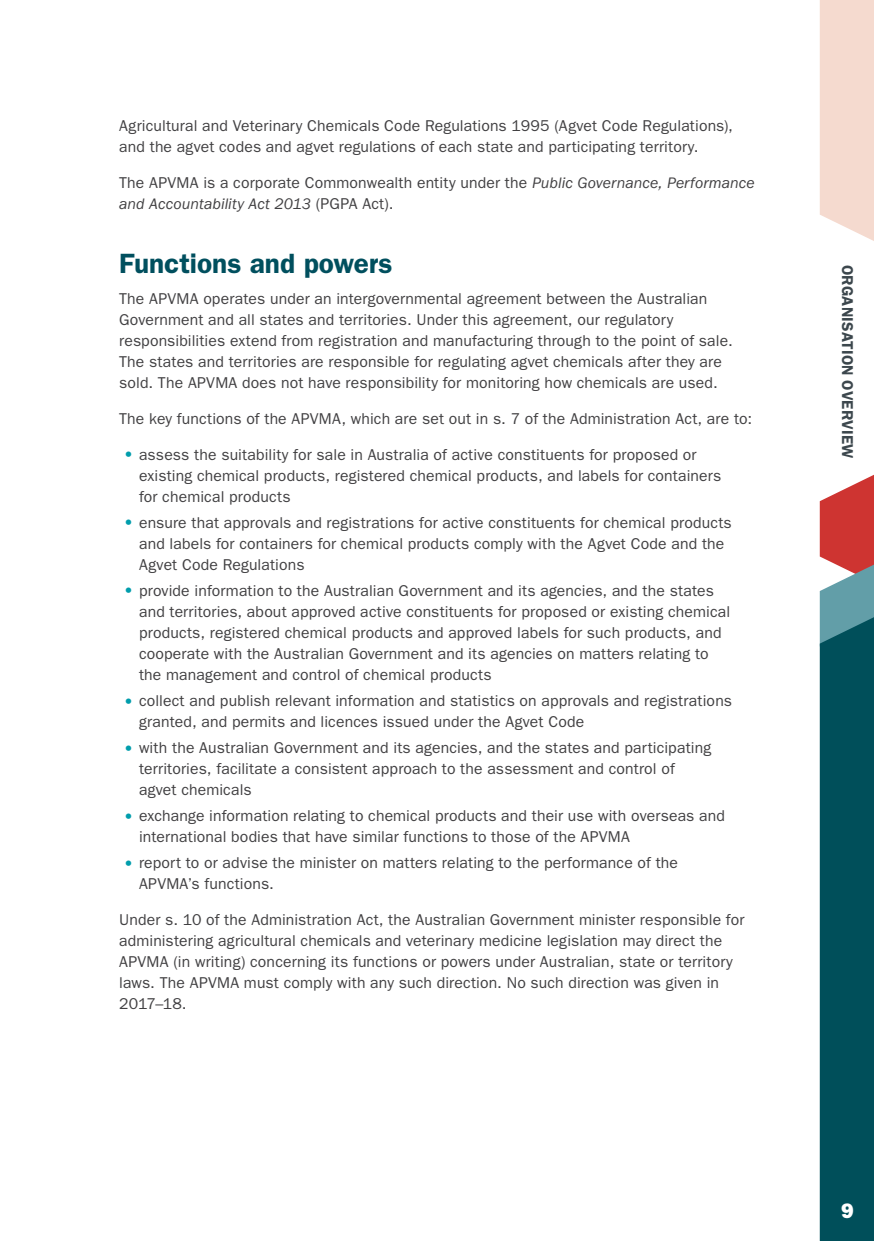
<style>
.page{position:relative;width:874px;height:1241px;background:#fff}
.page>*{position:absolute;margin:0;border:0;box-sizing:border-box;transform-origin:0 0}
.t1{font:600 28px "ITC Franklin Gothic Std";color:#004f5e}
.t2{font:21px "ITC Franklin Gothic Std Hvy";color:#fff}
.Body{font:15.75px/21px "ITC Franklin Gothic Std";letter-spacing:.01em;color:#414042}
.t3{font:600 15.75px "ITC Franklin Gothic Std";letter-spacing:.01em;color:#3c474d}
.s1{font-style:italic}
.s2{font-size:31.5px;color:#009dac}
</style>
<div class="page">
<svg style="left:819px;top:475px;width:54px;height:765px;background:#2a5c65"></svg>
<svg style="left:819px;top:0;width:54px;height:241px;background:#f5ddd3"></svg>
<p class="Body" style="left:119px;top:115px;width:615px">Agricultural and Veterinary Chemicals Code Regulations 1995 (Agvet Code Regulations), and the agvet codes and agvet regulations of each state and participating territory.</p>
<p class="Body" style="left:119px;top:172px;width:636px">The APVMA is a corporate Commonwealth entity under the <span class="s1">Public Governance, Performance and Accountability Act 2013</span> (PGPA Act).</p>
<h1 class="t1" style="left:119px;top:247px;width:274px">Functions and powers</h1>
<p class="Body" style="left:119px;top:288px;width:614px">The APVMA operates under an intergovernmental agreement between the Australian Government and all states and territories. Under this agreement, our regulatory responsibilities extend from registration and manufacturing through to the point of sale.<br>The states and territories are responsible for regulating agvet chemicals after they are sold. The APVMA does not have responsibility for monitoring how chemicals are used.</p>
<p class="Body" style="left:119px;top:408px;width:634px">The key functions of the APVMA, which are set out in s. 7 of the Administration Act, are to:</p>
<p class="Body" style="left:139px;top:444px;width:583px;text-indent:-20px"><span class="s2">•</span> assess the suitability for sale in Australia of active constituents for proposed or existing chemical products, registered chemical products, and labels for containers for chemical products</p>
<p class="Body" style="left:139px;top:512px;width:594px;text-indent:-20px"><span class="s2">•</span> ensure that approvals and registrations for active constituents for chemical products and labels for containers for chemical products comply with the Agvet Code and the<br>Agvet Code Regulations</p>
<p class="Body" style="left:139px;top:580px;width:592px;text-indent:-20px"><span class="s2">•</span> provide information to the Australian Government and its agencies, and the states and territories, about approved active constituents for proposed or existing chemical products, registered chemical products and approved labels for such products, and cooperate with the Australian Government and its agencies on matters relating to the management and control of chemical products</p>
<p class="Body" style="left:139px;top:690px;width:594px;text-indent:-20px"><span class="s2">•</span> collect and publish relevant information and statistics on approvals and registrations granted, and permits and licences issued under the Agvet Code</p>
<p class="Body" style="left:139px;top:737px;width:573px;text-indent:-20px"><span class="s2">•</span> with the Australian Government and its agencies, and the states and participating territories, facilitate a consistent approach to the assessment and control of agvet chemicals</p>
<p class="Body" style="left:139px;top:805px;width:587px;text-indent:-20px"><span class="s2">•</span> exchange information relating to chemical products and their use with overseas and international bodies that have similar functions to those of the APVMA</p>
<p class="Body" style="left:139px;top:852px;width:540px;text-indent:-20px"><span class="s2">•</span> report to or advise the minister on matters relating to the performance of the<br>APVMA’s functions.</p>
<p class="Body" style="left:119px;top:909px;width:626px">Under s. 10 of the Administration Act, the Australian Government minister responsible for administering agricultural chemicals and veterinary medicine legislation may direct the APVMA (in writing) concerning its functions or powers under Australian, state or territory laws. The APVMA must comply with any such direction. No such direction was given in 2017–18.</p>
<p class="t3" style="left:856px;top:265px;width:195px;rotate:90deg">ORGANISATION OVERVIEW</p>
<h2 class="t2" style="left:840px;top:1198px;width:14px">3</h2>
<h2 class="t2" style="left:840px;top:1198px;width:14px">9</h2>
</div>
